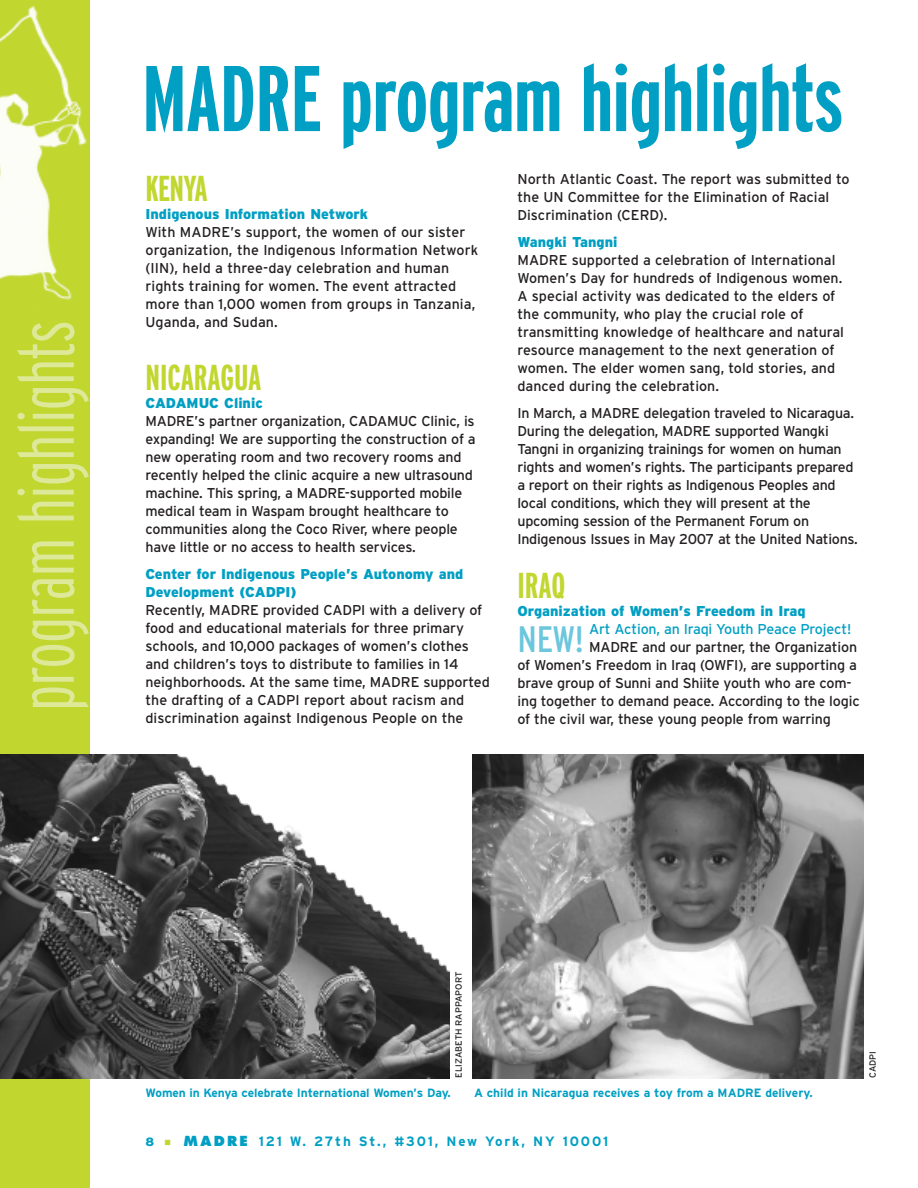
<style>
.page{position:relative;width:918px;height:1188px;background:#fff}
.page>*{position:absolute;margin:0;border:0;box-sizing:border-box;transform-origin:0 0}
.t1{font:93px "Geo Int Bol Com";letter-spacing:-.005em;color:#009fc3}
.t2{font:78px "Geo Int Lig Com";letter-spacing:-.015em;color:#dee899}
.t3{font:36.75px "Geo Int Reg Con";color:#6cc6dc}
.t4{font:36px "Geo Int Bol Com";letter-spacing:-.005em;color:#c1d72f}
.t5{font:14.25px/18px "Geo Int";letter-spacing:-.015em;color:#231f20}
.t6{font:14.25px/18px "Geo Int";letter-spacing:.005em;color:#231f20}
.t7{font:900 14.25px/18px "Geo Int";color:#009fc3}
.t8{font:14.25px "Geo Int";letter-spacing:-.015em;color:#009fc3}
.t9{font:700 13.5px "Geo Int";letter-spacing:.135em;color:#009fc3}
.t10{font:700 12px "Geo Int";letter-spacing:-.005em;color:#009fc3}
.t11{font:900 12px "Geo Int";color:#009fc3}
.t12{font:9px "Geo Int";color:#231f20}
.s1{font-family:"Futura";font-weight:800}
</style>
<div class="page">
<div style="left:0;top:0;width:90px;height:1188px;background:#c1d72f"></div>
<img style="left:0;top:5px;width:87px;height:295px">
<img style="left:472px;top:754px;width:392px;height:324px">
<img style="left:0;top:754px;width:450px;height:324px">
<h2 class="t2" style="left:1px;top:711px;width:392px;rotate:-90deg">program highlights</h2>
<h1 class="t1" style="left:142px;top:45px;width:703px">MADRE program highlights</h1>
<h3 class="t4" style="left:146px;top:168px;width:64px">KENYA</h3>
<p class="t7" style="left:146px;top:205px;width:224px">Indigenous Information Network</p>
<p class="t6" style="left:146px;top:223px;width:334px">With MADRE’s support, the women of our sister organization, the Indigenous Information Network (IIN), held a three-day celebration and human rights training for women. The event attracted more than 1,000 women from groups in Tanzania, Uganda, and Sudan.</p>
<h3 class="t4" style="left:146px;top:357px;width:117px">NICARAGUA</h3>
<p class="t7" style="left:146px;top:394px;width:119px">CADAMUC Clinic</p>
<p class="t5" style="left:146px;top:412px;width:332px">MADRE’s partner organization, CADAMUC Clinic, is expanding! We are supporting the construction of a new operating room and two recovery rooms and recently helped the clinic acquire a new ultrasound machine. This spring, a MADRE-supported mobile medical team in Waspam brought healthcare to communities along the Coco River, where people have little or no access to health services.</p>
<p class="t7" style="left:146px;top:565px;width:319px">Center for Indigenous People’s Autonomy and<br>Development (CADPI)</p>
<p class="t5" style="left:146px;top:601px;width:346px">Recently, MADRE provided CADPI with a delivery of food and educational materials for three primary schools, and 10,000 packages of women’s clothes and children’s toys to distribute to families in 14 neighborhoods. At the same time, MADRE supported the drafting of a CADPI report about racism and discrimination against Indigenous People on the</p>
<p class="t5" style="left:518px;top:170px;width:334px">North Atlantic Coast. The report was submitted to the UN Committee for the Elimination of Racial<br>Discrimination (CERD).</p>
<p class="t7" style="left:518px;top:233px;width:101px">Wangki Tangni</p>
<p class="t5" style="left:518px;top:251px;width:328px">MADRE supported a celebration of International Women’s Day for hundreds of Indigenous women.<br>A special activity was dedicated to the elders of the community, who play the crucial role of transmitting knowledge of healthcare and natural resource management to the next generation of women. The elder women sang, told stories, and danced during the celebration.</p>
<p class="t5" style="left:518px;top:404px;width:342px">In March, a MADRE delegation traveled to Nicaragua.<br>During the delegation, MADRE supported Wangki Tangni in organizing trainings for women on human rights and women’s rights. The participants prepared a report on their rights as Indigenous Peoples and local conditions, which they will present at the upcoming session of the Permanent Forum on Indigenous Issues in May 2007 at the United Nations.</p>
<h3 class="t4" style="left:518px;top:564px;width:49px">IRAQ</h3>
<p class="t7" style="left:518px;top:602px;width:290px">Organization of Women’s Freedom in Iraq</p>
<h3 class="t3" style="left:518px;top:618px;width:68px">NEW!</h3>
<p class="t8" style="left:589px;top:621px;width:264px">Art Action, an Iraqi Youth Peace Project!</p>
<p class="t5" style="left:518px;top:638px;width:344px;text-indent:72px">MADRE and our partner, the Organization of Women’s Freedom in Iraq (OWFI), are supporting a brave group of Sunni and Shiite youth who are com&shy;ing together to demand peace. According to the logic of the civil war, these young people from warring</p>
<p class="t12" style="left:453px;top:1078px;width:107px;rotate:-90deg">ELIZABETH RAPPAPORT</p>
<p class="t10" style="left:146px;top:1086px;width:307px">Women in Kenya celebrate International Women’s Day.</p>
<p class="t10" style="left:474px;top:1086px;width:340px">A child in Nicaragua receives a toy from a MADRE delivery.</p>
<p class="t11" style="left:146px;top:1135px;width:10px">8</p>
<p class="t9" style="left:184px;top:1134px;width:426px"><span class="s1">MADRE</span> 121 W. 27th St., #301, New York, NY 10001</p>
<p class="t12" style="left:867px;top:1078px;width:28px;rotate:-90deg">CADPI</p>
</div>
